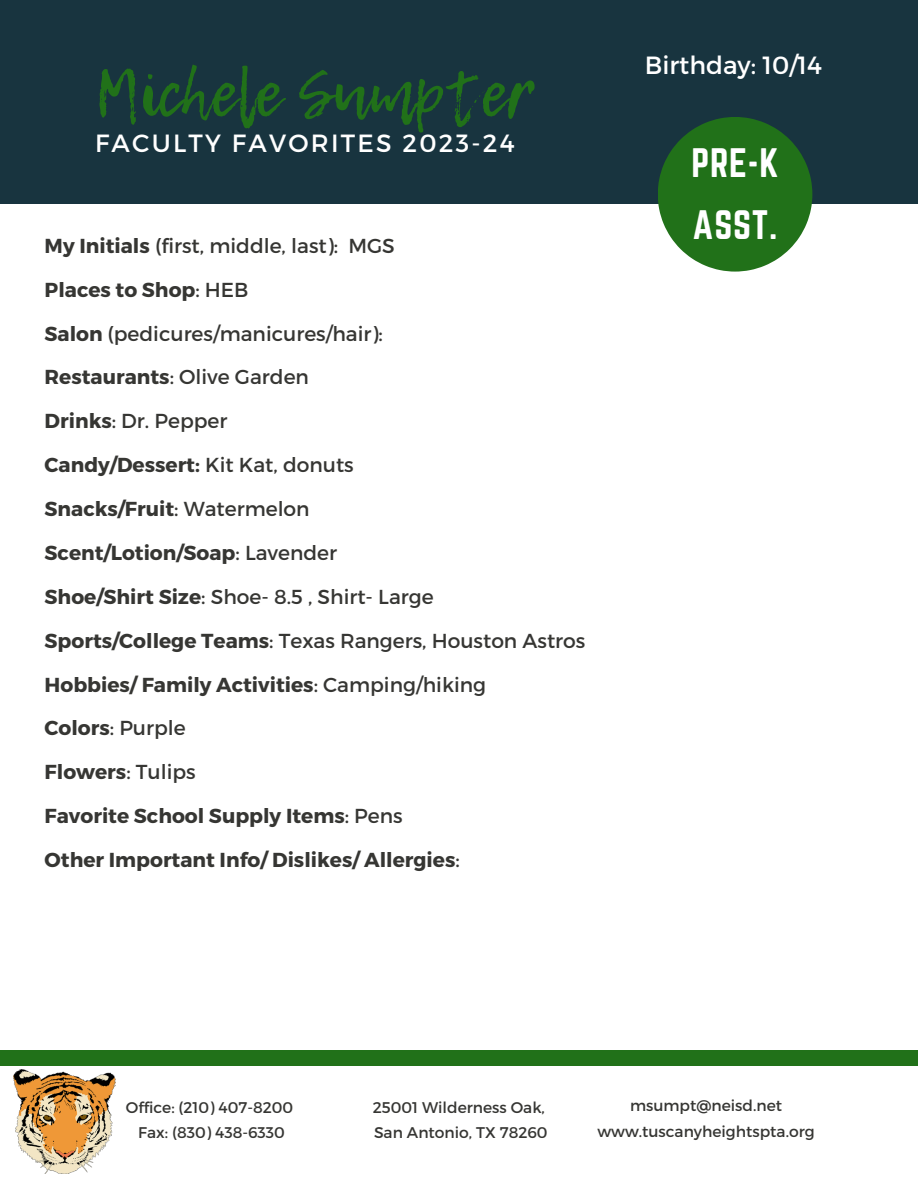
<style>
.page{position:relative;width:918px;height:1188px;background:#fff}
.page>*{position:absolute;margin:0;border:0;box-sizing:border-box;transform-origin:0 0}
.t1{font:65.4px "Lemon Tuesday";color:#217119}
.t2{font:36px/61.8px "Norwester";letter-spacing:.02em;color:#fff}
.t3{font:24.9px "Montserrat";letter-spacing:.09em;color:#fff}
.t4{font:24.9px "Montserrat";color:#fff}
.t5{font:700 20.25px "Montserrat";color:#363633}
.t6{font:20.25px "Montserrat";color:#363633}
.t7{font:15.45px "Montserrat";color:#363633}
.s1{font-weight:700}
.s2{font-weight:400}
</style>
<div class="page">
<div style="left:0;top:0;width:918px;height:204px;background:#18343f"></div>
<div style="left:0;top:1051px;width:918px;height:14px;background:#217119"></div>
<svg style="left:658px;top:117px;width:154px;height:155px"></svg>
<img style="left:14px;top:1070px;width:102px;height:103px">
<p class="t1" style="left:95px;top:45px;width:441px">Michele Sumpter</p>
<p class="t3" style="left:95px;top:127px;width:421px">FACULTY FAVORITES 2023-24</p>
<p class="t6" style="left:45px;top:232px;width:352px"><span class="s1">My Initials</span> (first, middle, last): MGS</p>
<p class="t5" style="left:45px;top:276px;width:205px">Places to Shop<span class="s2">: HEB</span></p>
<p class="t6" style="left:45px;top:320px;width:340px"><span class="s1">Salon</span> (pedicures/manicures/hair):</p>
<p class="t6" style="left:45px;top:364px;width:266px"><span class="s1">Restaurants</span>: Olive Garden</p>
<p class="t6" style="left:45px;top:408px;width:184px"><span class="s1">Drinks</span>: Dr. Pepper</p>
<p class="t5" style="left:45px;top:452px;width:311px">Candy/Dessert: <span class="s2">Kit Kat, donuts</span></p>
<p class="t5" style="left:45px;top:496px;width:267px">Snacks/Fruit<span class="s2">: Watermelon</span></p>
<p class="t5" style="left:45px;top:540px;width:294px">Scent/Lotion/Soap<span class="s2">: Lavender</span></p>
<p class="t6" style="left:45px;top:583px;width:391px"><span class="s1">Shoe/Shirt Size</span>: Shoe- 8.5 , Shirt- Large</p>
<p class="t6" style="left:45px;top:627px;width:542px"><span class="s1">Sports/College Teams</span>: Texas Rangers, Houston Astros</p>
<p class="t5" style="left:45px;top:671px;width:443px">Hobbies/ Family Activities<span class="s2">: Camping/hiking</span></p>
<p class="t6" style="left:45px;top:715px;width:143px"><span class="s1">Colors</span>: Purple</p>
<p class="t5" style="left:45px;top:759px;width:153px">Flowers<span class="s2">: Tulips</span></p>
<p class="t5" style="left:45px;top:803px;width:359px">Favorite School Supply Items<span class="s2">: Pens</span></p>
<p class="t5" style="left:45px;top:847px;width:417px">Other Important Info/ Dislikes/ Allergies<span class="s2">:</span></p>
<p class="t4" style="left:645px;top:49px;width:179px">Birthday: 10/14</p>
<p class="t2" style="left:691px;top:131px;width:89px">PRE-K<br>ASST.</p>
<p class="t7" style="left:126px;top:1097px;width:169px">Office: (210) 407-8200</p>
<p class="t7" style="left:138px;top:1123px;width:148px">Fax: (830) 438-6330</p>
<p class="t7" style="left:373px;top:1097px;width:174px">25001 Wilderness Oak,</p>
<p class="t7" style="left:374px;top:1123px;width:175px">San Antonio, TX 78260</p>
<p class="t7" style="left:630px;top:1096px;width:154px">msumpt@neisd.net</p>
<p class="t7" style="left:597px;top:1122px;width:219px">www.tuscanyheightspta.org</p>
</div>
